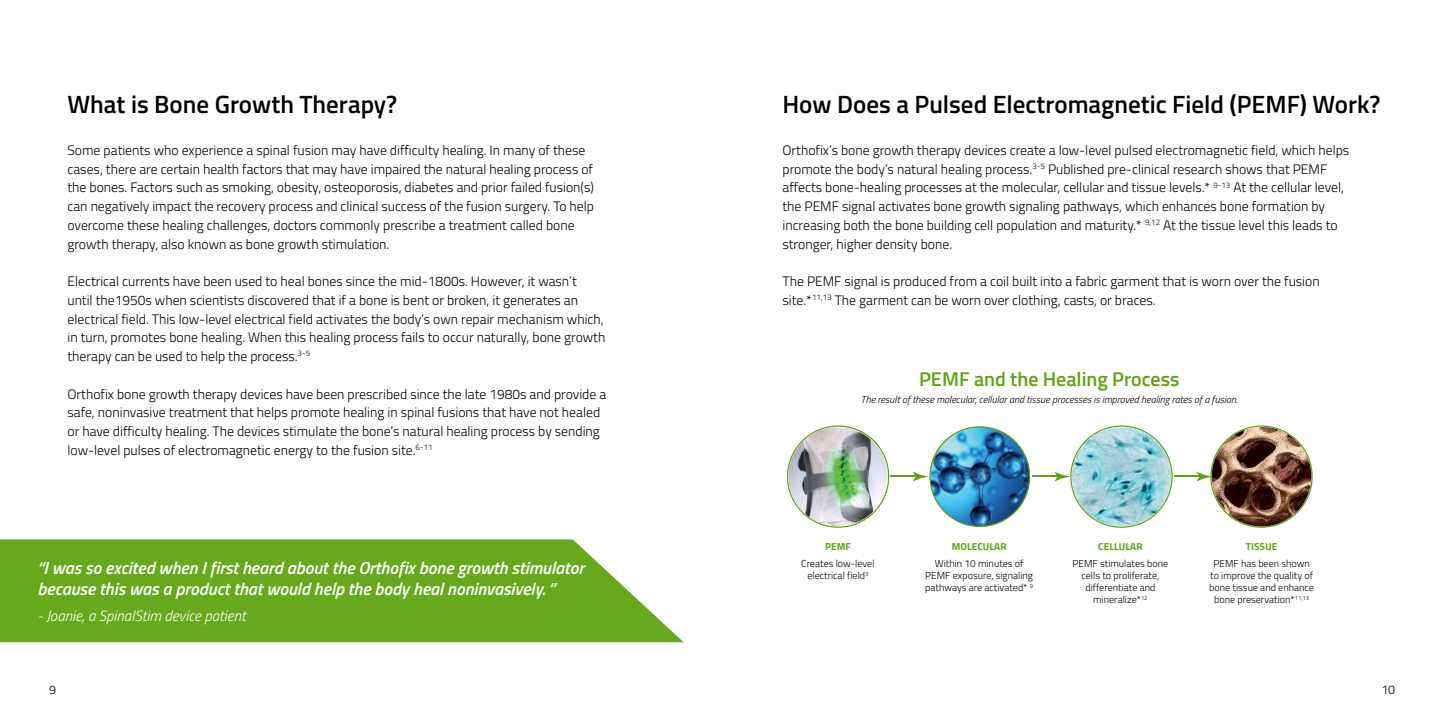
<style>
.page{position:relative;width:1440px;height:720px;background:#fff}
.page>*{position:absolute;margin:0;border:0;box-sizing:border-box;transform-origin:0 0}
.t1{font:600 25px "Titillium";color:#000}
.t2{font:600 20px "Titillium";color:#5fa511}
.t3{font:italic 600 17.5px/21.2px "Titillium";color:#fff}
.t4{font:italic 300 15px "Titillium";color:#fff}
.t5{font:300 13.75px/18.8px "Titillium";color:#000}
.t6{font:300 12.5px "Titillium";color:#000}
.t7{font:300 10.12px/12.1px "Titillium";color:#000;text-align:center}
.t8{font:italic 300 10.12px "Titillium";color:#000}
.t9{font:700 10.12px "Titillium";color:#5fa511}
</style>
<div class="page">
<img style="left:1072px;top:427px;width:99px;height:99px">
<svg style="left:1211px;top:426px;width:101px;height:101px"></svg>
<img style="left:930px;top:427px;width:100px;height:99px;border-radius:50px">
<svg style="left:1032px;top:472px;width:38px;height:9px"></svg>
<svg style="left:787px;top:425px;width:102px;height:103px"></svg>
<svg style="left:890px;top:472px;width:39px;height:9px"></svg>
<svg style="left:1174px;top:472px;width:38px;height:9px"></svg>
<img style="left:1212px;top:427px;width:99px;height:99px;border-radius:50px">
<img style="left:788px;top:427px;width:100px;height:99px;border-radius:50px">
<svg style="left:0;top:539px;width:684px;height:103px;background:#74b030"></svg>
<h1 class="t1" style="left:68px;top:85px;width:331px">What is Bone Growth Therapy?</h1>
<h1 class="t1" style="left:782px;top:85px;width:600px">How Does a Pulsed Electromagnetic Field (PEMF) Work?</h1>
<p class="t5" style="left:68px;top:140px;width:528px">Some patients who experience a spinal fusion may have difficulty healing. In many of these cases, there are certain health factors that may have impaired the natural healing process of the bones. Factors such as smoking, obesity, osteoporosis, diabetes and prior failed fusion(s) can negatively impact the recovery process and clinical success of the fusion surgery. To help overcome these healing challenges, doctors commonly prescribe a treatment called bone growth therapy, also known as bone growth stimulation.</p>
<p class="t5" style="left:68px;top:271px;width:539px">Electrical currents have been used to heal bones since the mid-1800s. However, it wasn’t<br>until the1950s when scientists discovered that if a bone is bent or broken, it generates an electrical field. This low-level electrical field activates the body’s own repair mechanism which, in turn, promotes bone healing. When this healing process fails to occur naturally, bone growth therapy can be used to help the process.<sup>3-5</sup></p>
<p class="t5" style="left:68px;top:384px;width:540px">Orthofix bone growth therapy devices have been prescribed since the late 1980s and provide a safe, noninvasive treatment that helps promote healing in spinal fusions that have not healed or have difficulty healing. The devices stimulate the bone’s natural healing process by sending low-level pulses of electromagnetic energy to the fusion site.<sup>6-11</sup></p>
<p class="t3" style="left:38px;top:556px;width:548px">“I was so excited when I first heard about the Orthofix bone growth stimulator because this was a product that would help the body heal noninvasively. ”</p>
<p class="t4" style="left:38px;top:605px;width:210px">- Joanie, a SpinalStim device patient</p>
<p class="t5" style="left:782px;top:140px;width:568px">Orthofix’s bone growth therapy devices create a low-level pulsed electromagnetic field, which helps promote the body’s natural healing process.<sup>3-5</sup> Published pre-clinical research shows that PEMF affects bone-healing processes at the molecular, cellular and tissue levels.* <sup>9-13</sup> At the cellular level, the PEMF signal activates bone growth signaling pathways, which enhances bone formation by increasing both the bone building cell population and maturity.* <sup>9,12</sup> At the tissue level this leads to stronger, higher density bone.</p>
<p class="t5" style="left:783px;top:271px;width:539px">The PEMF signal is produced from a coil built into a fabric garment that is worn over the fusion site.*<sup>11,13</sup> The garment can be worn over clothing, casts, or braces.</p>
<h2 class="t2" style="left:919px;top:364px;width:262px">PEMF and the Healing Process</h2>
<p class="t8" style="left:861px;top:393px;width:378px">The result of these molecular, cellular and tissue processes is improved healing rates of a fusion.</p>
<p class="t9" style="left:825px;top:538px;width:27px">PEMF</p>
<p class="t7" style="left:801px;top:557px;width:75px">Creates low-level electrical field<sup>3</sup></p>
<p class="t9" style="left:952px;top:538px;width:56px">MOLECULAR</p>
<p class="t7" style="left:925px;top:557px;width:109px">Within 10 minutes of<br>PEMF exposure, signaling pathways are activated* <sup>9</sup></p>
<p class="t9" style="left:1098px;top:538px;width:46px">CELLULAR</p>
<p class="t7" style="left:1073px;top:557px;width:97px">PEMF stimulates bone cells to proliferate, differentiate and mineralize*<sup>12</sup></p>
<p class="t9" style="left:1246px;top:538px;width:33px">TISSUE</p>
<p class="t7" style="left:1209px;top:557px;width:106px">PEMF has been shown to improve the quality of bone tissue and enhance bone preservation*<sup>11,13</sup></p>
<p class="t6" style="left:49px;top:680px;width:8px">9</p>
<p class="t6" style="left:1381px;top:680px;width:15px">10</p>
</div>
